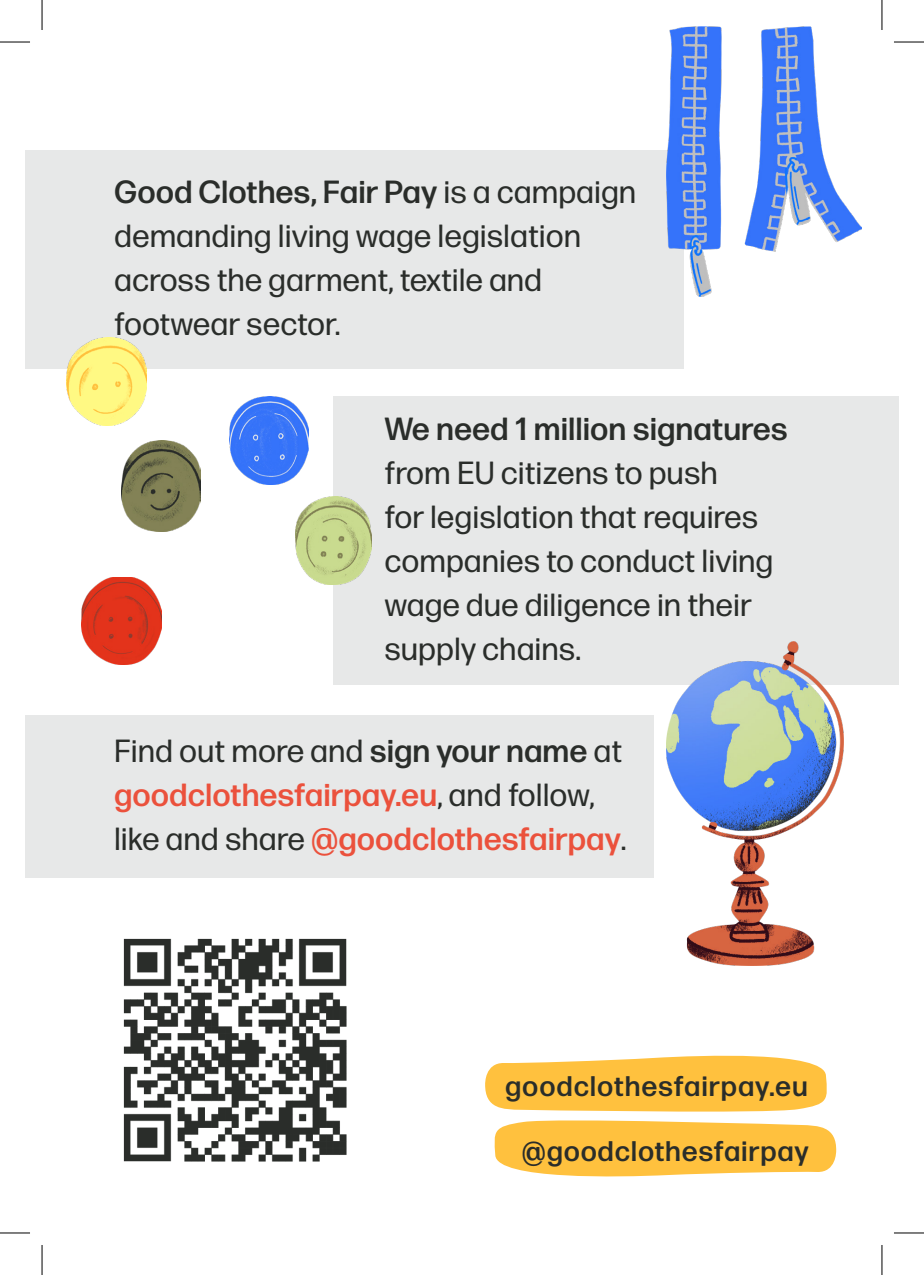
<style>
.page{position:relative;width:924px;height:1275px;background:#fff}
.page>*{position:absolute;margin:0;border:0;box-sizing:border-box;transform-origin:0 0}
.t1{font:32px/44px "Forma DJR Micro";color:#2a2d2a}
.t2{font:500 32px "Forma DJR Micro";color:#eb513c}
.t3{font:500 28.4px "Forma DJR Micro";letter-spacing:.025em;color:#2a2d2a}
.s1{font-weight:500}
.s2{font-weight:500;color:#eb513c}
.s3{font-weight:400;color:#2a2d2a}
</style>
<div class="page">
<svg style="left:485px;top:1055px;width:351px;height:122px"></svg>
<img style="left:123px;top:938px;width:224px;height:224px">
<div style="left:25px;top:715px;width:628px;height:163px;background:#e7e8e8"></div>
<div style="left:333px;top:396px;width:565px;height:289px;background:#e7e8e8"></div>
<div style="left:25px;top:151px;width:658px;height:218px;background:#e7e8e8"></div>
<img style="left:666px;top:26px;width:195px;height:271px">
<img style="left:666px;top:642px;width:177px;height:323px">
<img style="left:229px;top:396px;width:79px;height:88px">
<img style="left:121px;top:440px;width:80px;height:91px">
<img style="left:295px;top:497px;width:76px;height:87px">
<img style="left:82px;top:577px;width:79px;height:87px">
<img style="left:67px;top:338px;width:79px;height:88px">
<hr style="left:0;top:42px;width:30px;height:1px;background:#000">
<hr style="left:893px;top:42px;width:30px;height:1px;background:#000">
<hr style="left:0;top:1232px;width:30px;height:1px;background:#000">
<hr style="left:893px;top:1232px;width:30px;height:1px;background:#000">
<hr style="left:42px;top:0;width:1px;height:30px;background:#000">
<hr style="left:42px;top:1245px;width:1px;height:30px;background:#000">
<hr style="left:881px;top:0;width:1px;height:30px;background:#000">
<hr style="left:881px;top:1245px;width:1px;height:30px;background:#000">
<p class="t1" style="left:114px;top:168px;width:523px"><span class="s1">Good Clothes, Fair Pay</span> is a campaign demanding living wage legislation across the garment, textile and footwear sector.</p>
<p class="t1" style="left:384px;top:406px;width:404px"><span class="s1">We need 1 million signatures </span>from EU citizens to push<br>for legislation that requires companies to conduct living wage due diligence in their supply chains.</p>
<p class="t1" style="left:114px;top:727px;width:509px">Find out more and <span class="s1">sign your name</span> at <span class="s2">goodclothesfairpay.eu</span>, and follow,</p>
<p class="t2" style="left:114px;top:818px;width:513px"><span class="s3">like and share</span> @goodclothesfairpay<span class="s3">.</span></p>
<p class="t3" style="left:505px;top:1068px;width:304px">goodclothesfairpay.eu</p>
<p class="t3" style="left:521px;top:1132px;width:288px">@goodclothesfairpay</p>
</div>
